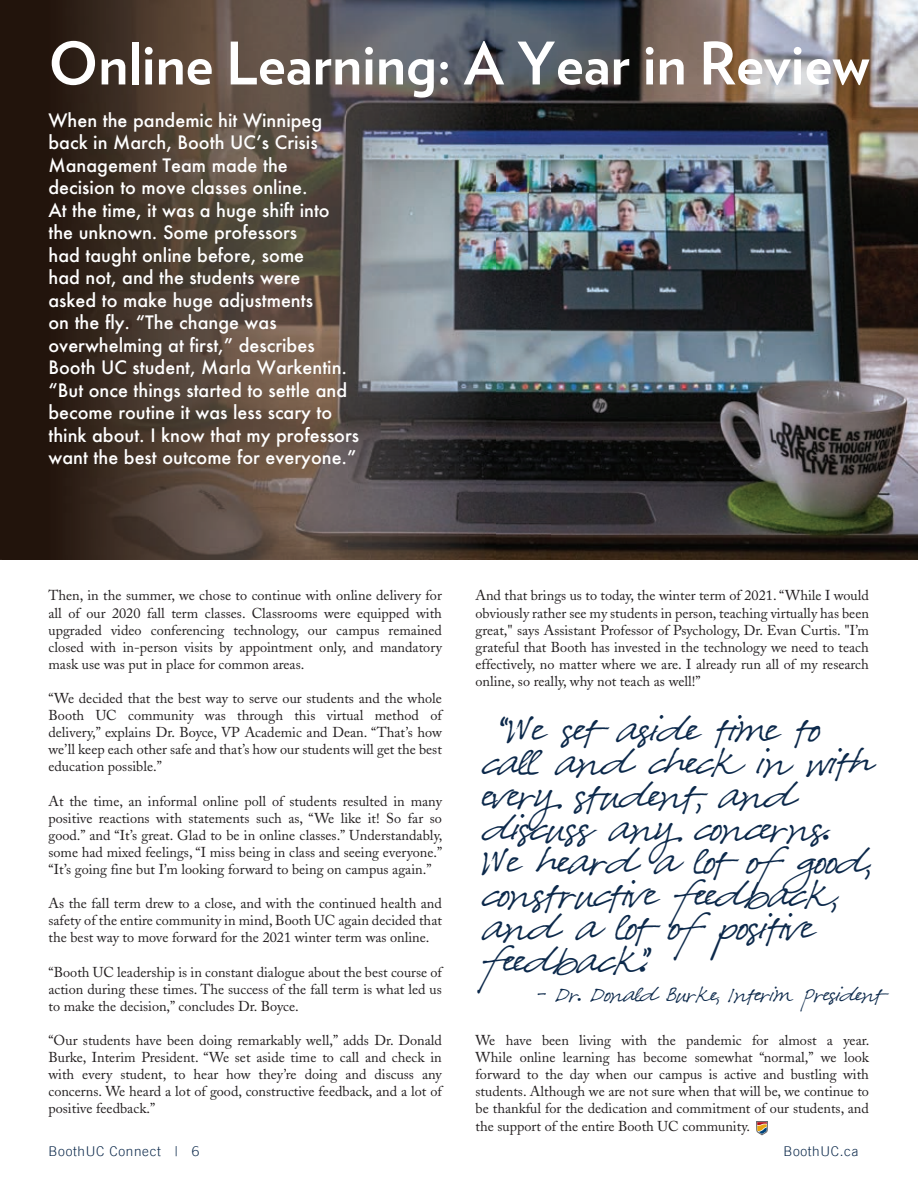
<style>
.page{position:relative;width:918px;height:1188px;background:#fff}
.page>*{position:absolute;margin:0;border:0;box-sizing:border-box;transform-origin:0 0}
.t1{font:700 58.5px "Verlag";color:#fff}
.t2{font:27px/33px "Pea Olson";letter-spacing:-.085em;color:#0c294b}
.t3{font:500 18px/22.5px "Futura";color:#fff}
.t4{font:15px "Pea Olson";letter-spacing:-.085em;color:#0c294b}
.t5{font:14.25px/17.1px "Adobe Caslon";color:#231f20;text-align:justify}
.t6{font:300 13.5px "Trade Gothic LT";letter-spacing:.05em;color:#0c294b}
</style>
<div class="page">
<img style="left:50px;top:0;width:868px;height:560px">
<div style="left:0;top:0;width:50px;height:560px;background:#22140c"></div>
<svg style="left:756px;top:1121px;width:12px;height:15px"></svg>
<h1 class="t1" style="left:49px;top:17px;width:822px">Online Learning: A Year in Review</h1>
<p class="t3" style="left:49px;top:109px;width:312px">When the pandemic hit Winnipeg back in March, Booth UCʼs Crisis<br>Management Team made the<br>decision to move classes online.<br>At the time, it was a huge shift into<br>the unknown. Some professors<br>had taught online before, some<br>had not, and the students were<br>asked to make huge adjustments<br>on the fly. “The change was overwhelming at first,” describes<br>Booth UC student, Marla Warkentin. “But once things started to settle and become routine it was less scary to think about. I know that my professors want the best outcome for everyone.”</p>
<p class="t5" style="left:49px;top:587px;width:395px">Then, in the summer, we chose to continue with online delivery for all of our 2020 fall term classes. Classrooms were equipped with upgraded video conferencing technology, our campus remained closed with in-person visits by appointment only, and mandatory mask use was put in place for common areas.</p>
<p class="t5" style="left:49px;top:690px;width:395px">“We decided that the best way to serve our students and the whole Booth UC community was through this virtual method of delivery,” explains Dr. Boyce, VP Academic and Dean. “That’s how we’ll keep each other safe and that’s how our students will get the best education possible.”</p>
<p class="t5" style="left:49px;top:792px;width:395px">At the time, an informal online poll of students resulted in many positive reactions with statements such as, “We like it! So far so good.” and “It’s great. Glad to be in online classes.” Understandably, some had mixed feelings, “I miss being in class and seeing everyone.” “It’s going fine but I’m looking forward to being on campus again.”</p>
<p class="t5" style="left:49px;top:895px;width:395px">As the fall term drew to a close, and with the continued health and safety of the entire community in mind, Booth UC again decided that the best way to move forward for the 2021 winter term was online.</p>
<p class="t5" style="left:49px;top:963px;width:395px">“Booth UC leadership is in constant dialogue about the best course of action during these times. The success of the fall term is what led us to make the decision,” concludes Dr. Boyce.</p>
<p class="t5" style="left:49px;top:1032px;width:395px">“Our students have been doing remarkably well,” adds Dr. Donald Burke, Interim President. “We set aside time to call and check in with every student, to hear how they’re doing and discuss any concerns. We heard a lot of good, constructive feedback, and a lot of positive feedback.”</p>
<p class="t5" style="left:476px;top:587px;width:395px">And that brings us to today, the winter term of 2021. “While I would obviously rather see my students in person, teaching virtually has been great," says Assistant Professor of Psychology, Dr. Evan Curtis. "I’m grateful that Booth has invested in the technology we need to teach effectively, no matter where we are. I already run all of my research online, so really, why not teach as well!”</p>
<h2 class="t2" style="left:482px;top:716px;width:392px;text-indent:19px">“We set aside time to call and check in with every student, and discuss any concerns.<br>We heard a lot of good, constructive feedback, and a lot of positive feedback.”</h2>
<p class="t4" style="left:538px;top:987px;width:347px">- Dr. Donald Burke, Interim President</p>
<p class="t5" style="left:476px;top:1032px;width:395px">We have been living with the pandemic for almost a year.<br>While online learning has become somewhat “normal,” we look forward to the day when our campus is active and bustling with students. Although we are not sure when that will be, we continue to be thankful for the dedication and commitment of our students, and the support of the entire Booth UC community.</p>
<p class="t6" style="left:49px;top:1143px;width:152px">BoothUC Connect | 6</p>
<p class="t6" style="left:783px;top:1143px;width:77px">BoothUC.ca</p>
</div>
